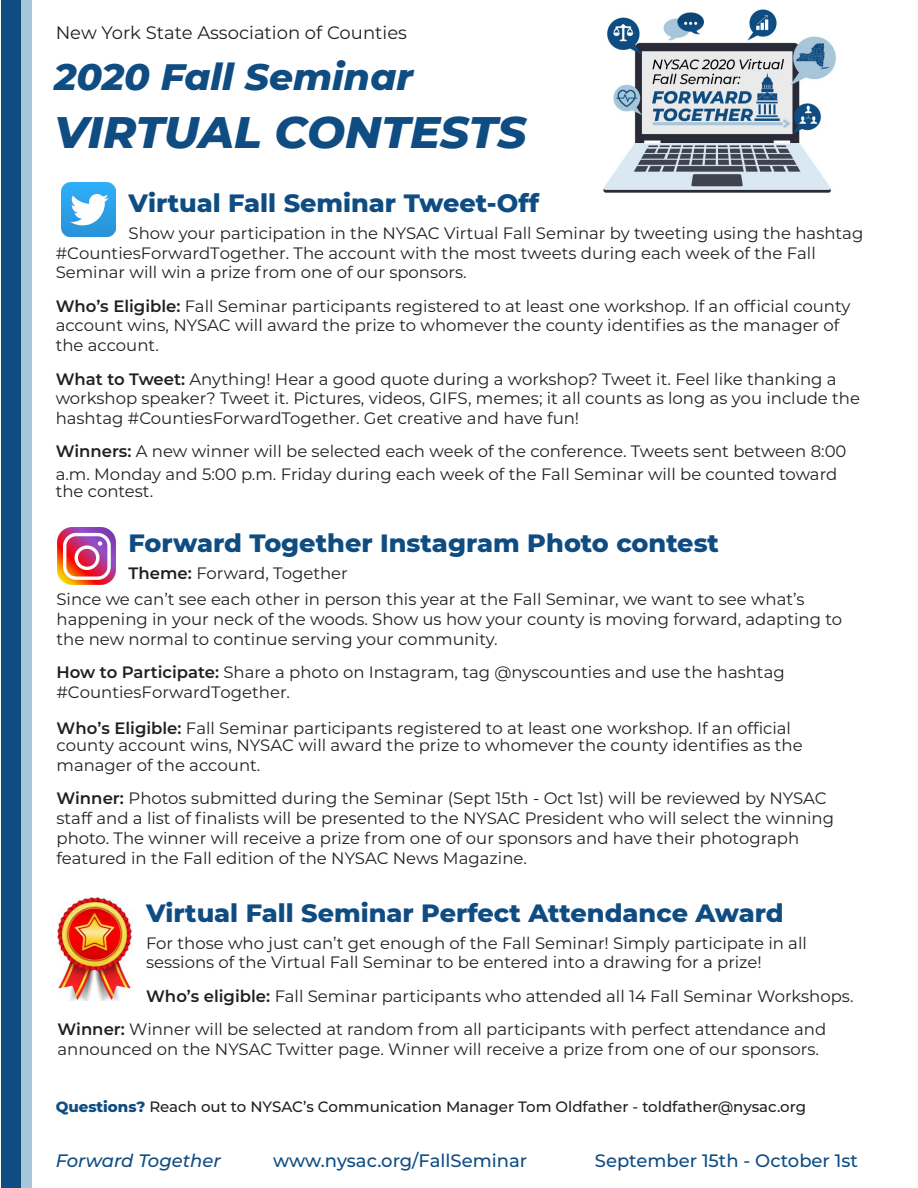
<style>
.page{position:relative;width:918px;height:1188px;background:#fff}
.page>*{position:absolute;margin:0;border:0;box-sizing:border-box;transform-origin:0 0}
.t1{font:italic 800 45px "Montserrat";color:#0f4c82}
.t2{font:italic 800 37.5px "Montserrat";color:#0f4c82}
.t3{font:800 25.5px "Montserrat";color:#0f4c82}
.t4{font:500 18px "Montserrat";color:#0f4c82}
.t5{font:18px "Montserrat";color:#231f20}
.t6{font:italic 500 18px "Montserrat";color:#0f4c82}
.t7{font:16.5px/19.8px "Montserrat";color:#231f20}
.t8{font:500 15px "Montserrat";color:#231f20}
.s1{font-weight:600}
.s2{font-weight:800;color:#0f4c82}
</style>
<div class="page">
<img style="left:603px;top:9px;width:233px;height:184px">
<div style="left:1px;top:0;width:21px;height:1188px;background:#0f4c82"></div>
<div style="left:22px;top:0;width:10px;height:1188px;background:#a7c6da"></div>
<img style="left:61px;top:182px;width:54px;height:54px">
<img style="left:58px;top:528px;width:57px;height:57px">
<img style="left:58px;top:897px;width:75px;height:103px">
<p class="t5" style="left:56px;top:21px;width:353px">New York State Association of Counties</p>
<p class="t2" style="left:54px;top:49px;width:361px">2020 Fall Seminar</p>
<p class="t1" style="left:54px;top:99px;width:474px">VIRTUAL CONTESTS</p>
<p class="t3" style="left:129px;top:184px;width:412px">Virtual Fall Seminar Tweet-Off</p>
<p class="t7" style="left:56px;top:222px;width:809px;text-indent:73px">Show your participation in the NYSAC Virtual Fall Seminar by tweeting using the hashtag #CountiesForwardTogether. The account with the most tweets during each week of the Fall<br>Seminar will win a prize from one of our sponsors.</p>
<p class="t7" style="left:56px;top:295px;width:796px"><span class="s1">Who’s Eligible:</span> Fall Seminar participants registered to at least one workshop. If an official county account wins, NYSAC will award the prize to whomever the county identifies as the manager of the account.</p>
<p class="t7" style="left:56px;top:368px;width:806px"><span class="s1">What to Tweet:</span> Anything! Hear a good quote during a workshop? Tweet it. Feel like thanking a workshop speaker? Tweet it. Pictures, videos, GIFS, memes; it all counts as long as you include the hashtag #CountiesForwardTogether. Get creative and have fun!</p>
<p class="t7" style="left:56px;top:440px;width:792px;line-height:22.5px"><span class="s1">Winners:</span> A new winner will be selected each week of the conference. Tweets sent between 8:00 a.m. Monday and 5:00 p.m. Friday during each week of the Fall Seminar will be counted toward</p>
<p class="t7" style="left:56px;top:481px;width:99px">the contest.</p>
<p class="t3" style="left:129px;top:525px;width:592px">Forward Together Instagram Photo contest</p>
<p class="t7" style="left:129px;top:562px;width:221px"><span class="s1">Theme:</span> Forward, Together</p>
<p class="t7" style="left:57px;top:589px;width:787px">Since we can’t see each other in person this year at the Fall Seminar, we want to see what’s happening in your neck of the woods. Show us how your county is moving forward, adapting to the new normal to continue serving your community.</p>
<p class="t7" style="left:57px;top:662px;width:730px"><span class="s1">How to Participate:</span> Share a photo on Instagram, tag @nyscounties and use the hashtag #CountiesForwardTogether.</p>
<p class="t7" style="left:57px;top:719px;width:748px;line-height:17px"><span class="s1">Who’s Eligible:</span> Fall Seminar participants registered to at least one workshop. If an official county account wins, NYSAC will award the prize to whomever the county identifies as the</p>
<p class="t7" style="left:57px;top:748px;width:772px;line-height:33.3px">manager of the account.<br><span class="s1">Winner:</span> Photos submitted during the Seminar (Sept 15th - Oct 1st) will be reviewed by NYSAC</p>
<p class="t7" style="left:57px;top:808px;width:779px">staff and a list of finalists will be presented to the NYSAC President who will select the winning photo. The winner will receive a prize from one of our sponsors and have their photograph featured in the Fall edition of the NYSAC News Magazine.</p>
<p class="t3" style="left:146px;top:894px;width:639px">Virtual Fall Seminar Perfect Attendance Award</p>
<p class="t7" style="left:146px;top:932px;width:662px">For those who just can’t get enough of the Fall Seminar! Simply participate in all sessions of the Virtual Fall Seminar to be entered into a drawing for a prize!</p>
<p class="t7" style="left:146px;top:985px;width:709px"><span class="s1">Who’s eligible:</span> Fall Seminar participants who attended all 14 Fall Seminar Workshops.</p>
<p class="t7" style="left:58px;top:1019px;width:770px"><span class="s1">Winner:</span> Winner will be selected at random from all participants with perfect attendance and announced on the NYSAC Twitter page. Winner will receive a prize from one of our sponsors.</p>
<p class="t8" style="left:56px;top:1096px;width:752px"><span class="s2">Questions?</span> Reach out to NYSAC’s Communication Manager Tom Oldfather - toldfather@nysac.org</p>
<p class="t6" style="left:56px;top:1148px;width:167px">Forward Together</p>
<p class="t4" style="left:273px;top:1148px;width:255px">www.nysac.org/FallSeminar</p>
<p class="t4" style="left:595px;top:1148px;width:265px">September 15th - October 1st</p>
</div>
